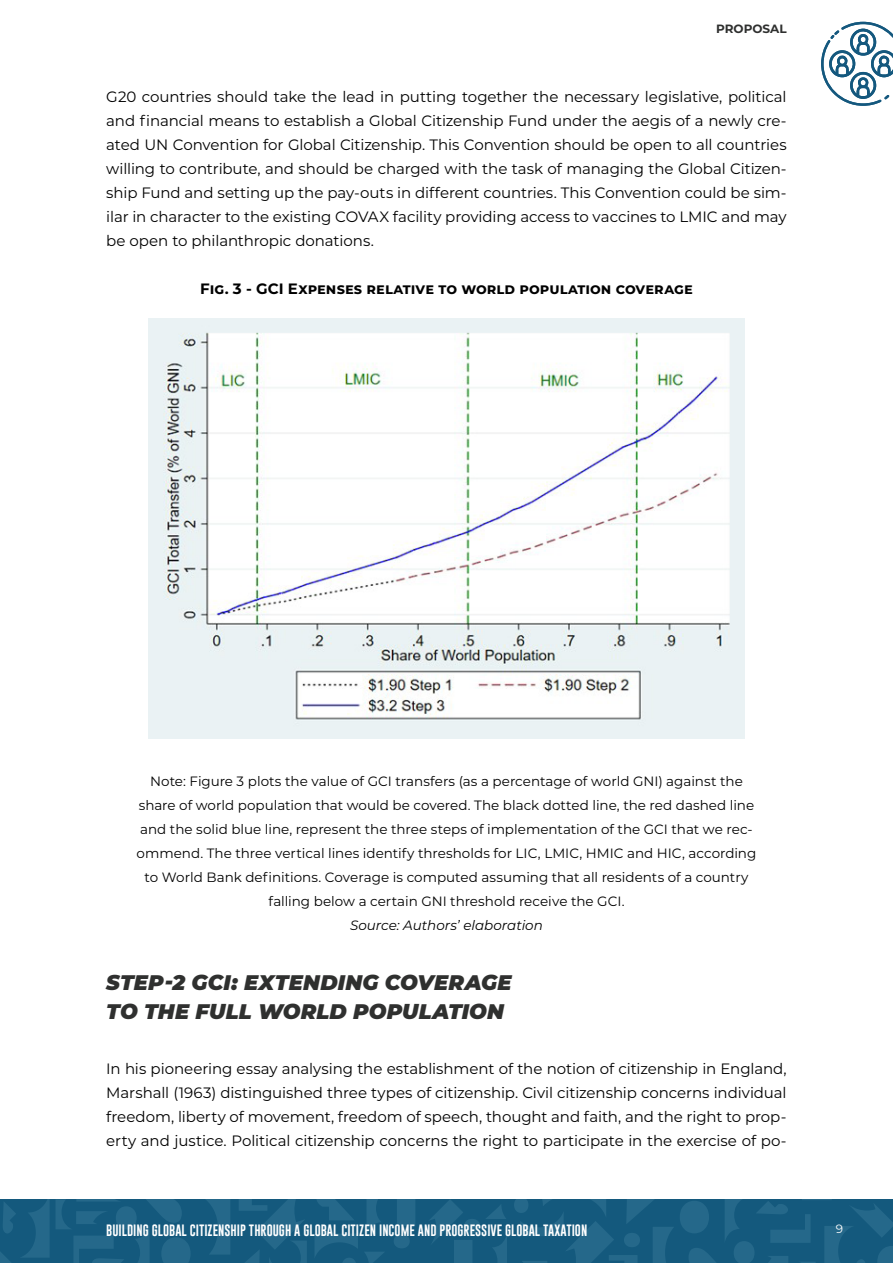
<style>
.page{position:relative;width:893px;height:1263px;background:#fff}
.page>*{position:absolute;margin:0;border:0;box-sizing:border-box;transform-origin:0 0}
.sottotitolo_capitolo{font:italic 900 21px/28.5px "Montserrat";letter-spacing:.005em;color:#2f302f}
.normale{font:15px/24px "Montserrat";letter-spacing:-.005em;color:#000;text-align:justify}
.normale-2{font:700 15px "Montserrat";letter-spacing:.005em;color:#000}
.normale-3{font:13.5px/24px "Montserrat";color:#000;text-align:center}
.t1{font:12px "Gobold";color:#fff}
.t2{font:700 12px "Montserrat";color:#2f302f}
.t3{font:12px "Montserrat";color:#fff}
.s1{font-style:italic}
</style>
<div class="page">
<img style="left:148px;top:318px;width:596px;height:420px">
<div style="left:0;top:1199px;width:893px;height:64px;background:#14597d"></div>
<svg style="left:514px;top:1199px;width:379px;height:64px"></svg>
<svg style="left:430px;top:1200px;width:77px;height:63px"></svg>
<svg style="left:0;top:1199px;width:415px;height:64px"></svg>
<svg style="left:821px;top:22px;width:72px;height:84px"></svg>
<p class="t2" style="left:716px;top:20px;width:72px">PROPOSAL</p>
<p class="normale" style="left:106px;top:84px;width:682px">G20 countries should take the lead in putting together the necessary legislative, political and financial means to establish a Global Citizenship Fund under the aegis of a newly cre&shy;ated UN Convention for Global Citizenship. This Convention should be open to all countries willing to contribute, and should be charged with the task of managing the Global Citizen&shy;ship Fund and setting up the pay-outs in different countries. This Convention could be sim&shy;ilar in character to the existing COVAX facility providing access to vaccines to LMIC and may be open to philanthropic donations.</p>
<p class="normale-2" style="left:200px;top:278px;width:494px">Fig. 3 - GCI Expenses relative to world population coverage</p>
<p class="normale-3" style="left:137px;top:769px;width:621px">Note: Figure 3 plots the value of GCI transfers (as a percentage of world GNI) against the share of world population that would be covered. The black dotted line, the red dashed line and the solid blue line, represent the three steps of implementation of the GCI that we rec&shy;ommend. The three vertical lines identify thresholds for LIC, LMIC, HMIC and HIC, according to World Bank definitions. Coverage is computed assuming that all residents of a country falling below a certain GNI threshold receive the GCI.<br><span class="s1">Source: Authors’ elaboration</span></p>
<p class="sottotitolo_capitolo" style="left:106px;top:967px;width:407px">STEP-2 GCI: EXTENDING COVERAGE<br>TO THE FULL WORLD POPULATION</p>
<p class="normale" style="left:106px;top:1056px;width:682px">In his pioneering essay analysing the establishment of the notion of citizenship in England, Marshall (1963) distinguished three types of citizenship. Civil citizenship concerns individual freedom, liberty of movement, freedom of speech, thought and faith, and the right to prop&shy;erty and justice. Political citizenship concerns the right to participate in the exercise of po-</p>
<p class="t1" style="left:106px;top:1223px;width:482px">BUILDING GLOBAL CITIZENSHIP THROUGH A GLOBAL CITIZEN INCOME AND PROGRESSIVE GLOBAL TAXATION</p>
<p class="t3" style="left:836px;top:1221px;width:9px">9</p>
</div>
